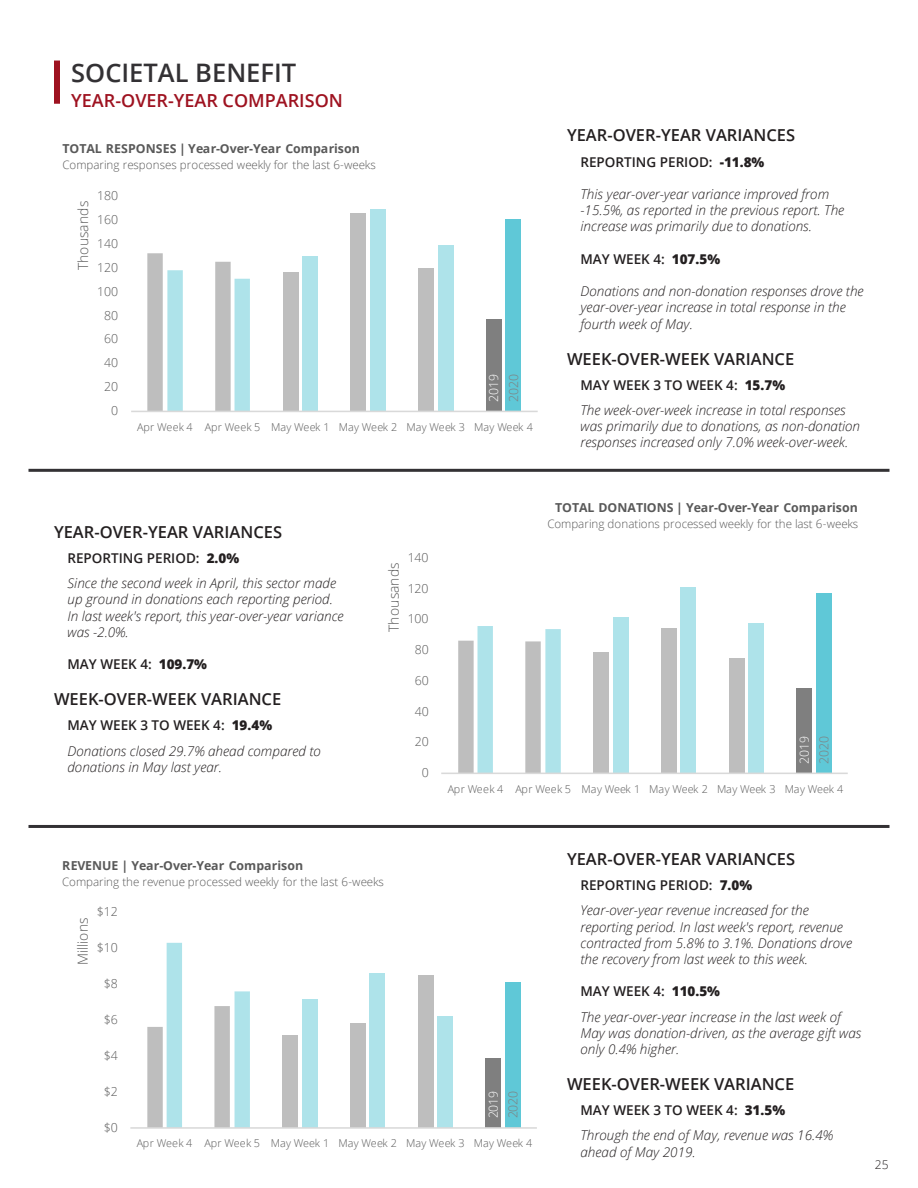
<style>
.page{position:relative;width:918px;height:1188px;background:#fff}
.page>*{position:absolute;margin:0;border:0;box-sizing:border-box;transform-origin:0 0}
.Page_Header_-_Black{font:600 25.5px "Open Sans";color:#333134}
.Blue_Text_-_Align_Le{font:600 18px "Open Sans";color:#9e1220}
.t1{font:600 16.5px "Open Sans";color:#231f20}
.t2{font:300 13.95px "Open Sans";letter-spacing:.02em;color:#595959}
.t3{font:300 13.95px "Open Sans";letter-spacing:-.005em;color:#595959}
.t4{font:italic 300 13.5px/16.2px "Open Sans";color:#231f20}
.t5{font:600 13.5px "Open Sans";color:#231f20}
.t6{font:700 12.3px "Open Sans";color:#595959}
.t7{font:300 12.3px "Open Sans";letter-spacing:-.01em;color:#595959}
.t8{font:300 12.3px/19.6px "Open Sans";letter-spacing:-.01em;color:#fff}
.t9{font:300 12px "Open Sans";color:#231f20}
.t10{font:300 11.55px "Open Sans";color:#595959}
.t11{font:300 10.8px "Open Sans";letter-spacing:-.005em;color:#595959}
.s1{color:#7f7f7f}
.s2{font-weight:800}
</style>
<div class="page">
<div style="left:54px;top:61px;width:6px;height:43px;background:#9e1220"></div>
<hr style="left:28px;top:469px;width:862px;height:3px;background:#333134">
<hr style="left:28px;top:825px;width:862px;height:3px;background:#333134">
<div style="left:283px;top:273px;width:16px;height:138px;background:#bebebe"></div>
<div style="left:350px;top:213px;width:16px;height:198px;background:#bebebe"></div>
<div style="left:418px;top:268px;width:16px;height:143px;background:#bebebe"></div>
<div style="left:486px;top:319px;width:15px;height:92px;background:#7f7f7f"></div>
<div style="left:302px;top:256px;width:16px;height:155px;background:#aee3ea"></div>
<div style="left:370px;top:209px;width:16px;height:202px;background:#aee3ea"></div>
<div style="left:438px;top:246px;width:16px;height:165px;background:#aee3ea"></div>
<div style="left:505px;top:219px;width:16px;height:192px;background:#5fc8d7"></div>
<svg style="left:147px;top:253px;width:103px;height:158px"></svg>
<hr style="left:131px;top:411px;width:407px;height:1px;background:#d9d9d9">
<div style="left:593px;top:652px;width:16px;height:121px;background:#bebebe"></div>
<div style="left:661px;top:628px;width:16px;height:145px;background:#bebebe"></div>
<div style="left:729px;top:658px;width:15px;height:115px;background:#bebebe"></div>
<div style="left:796px;top:688px;width:16px;height:85px;background:#7f7f7f"></div>
<div style="left:613px;top:617px;width:16px;height:156px;background:#aee3ea"></div>
<div style="left:680px;top:587px;width:16px;height:186px;background:#aee3ea"></div>
<div style="left:748px;top:623px;width:16px;height:150px;background:#aee3ea"></div>
<div style="left:816px;top:594px;width:16px;height:179px;background:#5fc8d7"></div>
<svg style="left:458px;top:626px;width:103px;height:147px"></svg>
<hr style="left:441px;top:773px;width:407px;height:1px;background:#d9d9d9">
<div style="left:282px;top:1035px;width:16px;height:93px;background:#bebebe"></div>
<div style="left:350px;top:1024px;width:16px;height:104px;background:#bebebe"></div>
<div style="left:418px;top:975px;width:16px;height:153px;background:#bebebe"></div>
<div style="left:485px;top:1059px;width:16px;height:69px;background:#7f7f7f"></div>
<div style="left:302px;top:1000px;width:16px;height:128px;background:#aee3ea"></div>
<div style="left:370px;top:974px;width:15px;height:154px;background:#aee3ea"></div>
<div style="left:437px;top:1017px;width:16px;height:111px;background:#aee3ea"></div>
<div style="left:505px;top:982px;width:16px;height:146px;background:#5fc8d7"></div>
<svg style="left:147px;top:943px;width:103px;height:184px"></svg>
<hr style="left:130px;top:1127px;width:407px;height:2px;background:#d9d9d9">
<p class="Page_Header_-_Black" style="left:71px;top:55px;width:227px">SOCIETAL BENEFIT</p>
<p class="Blue_Text_-_Align_Le" style="left:71px;top:88px;width:273px">YEAR-OVER-YEAR COMPARISON</p>
<p class="t6" style="left:63px;top:140px;width:299px">TOTAL RESPONSES | Year-Over-Year Comparison</p>
<p class="t10" style="left:63px;top:157px;width:315px">Comparing responses processed weekly for the last 6-weeks</p>
<p class="t2" style="left:74px;top:270px;width:71px;rotate:-90deg">Thousands</p>
<p class="t7" style="left:97px;top:187px;width:22px">180</p>
<p class="t7" style="left:97px;top:211px;width:22px">160</p>
<p class="t7" style="left:97px;top:235px;width:22px">140</p>
<p class="t7" style="left:97px;top:259px;width:22px">120</p>
<p class="t7" style="left:97px;top:283px;width:22px">100</p>
<p class="t7" style="left:104px;top:307px;width:15px">80</p>
<p class="t7" style="left:104px;top:331px;width:15px">60</p>
<p class="t7" style="left:104px;top:354px;width:15px">40</p>
<p class="t7" style="left:104px;top:378px;width:15px">20</p>
<p class="t7" style="left:111px;top:402px;width:9px">0</p>
<p class="t8" style="left:484px;top:402px;width:29px;rotate:-90deg">2019<br><span class="s1">2020</span></p>
<p class="t11" style="left:137px;top:419px;width:397px">Apr Week 4 Apr Week 5 May Week 1 May Week 2 May Week 3 May Week 4</p>
<p class="t1" style="left:567px;top:124px;width:230px">YEAR-OVER-YEAR VARIANCES</p>
<p class="t5" style="left:580px;top:152px;width:185px">REPORTING PERIOD: <span class="s2">-11.8%</span></p>
<p class="t4" style="left:580px;top:185px;width:265px">This year-over-year variance improved from -15.5%, as reported in the previous report. The increase was primarily due to donations.</p>
<p class="t5" style="left:580px;top:250px;width:141px">MAY WEEK 4: <span class="s2">107.5%</span></p>
<p class="t4" style="left:580px;top:283px;width:285px">Donations and non-donation responses drove the year-over-year increase in total response in the fourth week of May.</p>
<p class="t1" style="left:567px;top:347px;width:229px">WEEK-OVER-WEEK VARIANCE</p>
<p class="t5" style="left:580px;top:376px;width:206px">MAY WEEK 3 TO WEEK 4: <span class="s2">15.7%</span></p>
<p class="t4" style="left:580px;top:401px;width:281px">The week-over-week increase in total responses was primarily due to donations, as non-donation responses increased only 7.0% week-over-week.</p>
<p class="t6" style="left:555px;top:499px;width:304px">TOTAL DONATIONS | Year-Over-Year Comparison</p>
<p class="t10" style="left:547px;top:516px;width:312px">Comparing donations processed weekly for the last 6-weeks</p>
<p class="t1" style="left:54px;top:520px;width:230px">YEAR-OVER-YEAR VARIANCES</p>
<p class="t5" style="left:68px;top:549px;width:173px">REPORTING PERIOD: <span class="s2">2.0%</span></p>
<p class="t4" style="left:68px;top:575px;width:278px">Since the second week in April, this sector made up ground in donations each reporting period.<br>In last week's report, this year-over-year variance was -2.0%.</p>
<p class="t5" style="left:68px;top:655px;width:141px">MAY WEEK 4: <span class="s2">109.7%</span></p>
<p class="t1" style="left:54px;top:688px;width:229px">WEEK-OVER-WEEK VARIANCE</p>
<p class="t5" style="left:68px;top:716px;width:206px">MAY WEEK 3 TO WEEK 4: <span class="s2">19.4%</span></p>
<p class="t4" style="left:68px;top:742px;width:255px">Donations closed 29.7% ahead compared to donations in May last year.</p>
<p class="t8" style="left:794px;top:764px;width:29px;rotate:-90deg">2019<br><span class="s1">2020</span></p>
<p class="t7" style="left:408px;top:549px;width:22px">140</p>
<p class="t2" style="left:384px;top:632px;width:71px;rotate:-90deg">Thousands</p>
<p class="t7" style="left:408px;top:580px;width:22px">120</p>
<p class="t7" style="left:408px;top:610px;width:22px">100</p>
<p class="t7" style="left:415px;top:641px;width:15px">80</p>
<p class="t7" style="left:415px;top:672px;width:15px">60</p>
<p class="t7" style="left:415px;top:703px;width:15px">40</p>
<p class="t7" style="left:415px;top:733px;width:15px">20</p>
<p class="t7" style="left:422px;top:764px;width:9px">0</p>
<p class="t11" style="left:448px;top:781px;width:397px">Apr Week 4 Apr Week 5 May Week 1 May Week 2 May Week 3 May Week 4</p>
<p class="t6" style="left:62px;top:856px;width:243px">REVENUE | Year-Over-Year Comparison</p>
<p class="t10" style="left:62px;top:874px;width:323px">Comparing the revenue processed weekly for the last 6-weeks</p>
<p class="t3" style="left:73px;top:965px;width:50px;rotate:-90deg">Millions</p>
<p class="t7" style="left:97px;top:904px;width:22px">$12</p>
<p class="t7" style="left:97px;top:939px;width:22px">$10</p>
<p class="t7" style="left:104px;top:975px;width:15px">$8</p>
<p class="t7" style="left:104px;top:1011px;width:15px">$6</p>
<p class="t7" style="left:104px;top:1047px;width:15px">$4</p>
<p class="t7" style="left:104px;top:1083px;width:15px">$2</p>
<p class="t7" style="left:104px;top:1119px;width:15px">$0</p>
<p class="t8" style="left:483px;top:1118px;width:29px;rotate:-90deg">2019<br><span class="s1">2020</span></p>
<p class="t11" style="left:137px;top:1136px;width:397px">Apr Week 4 Apr Week 5 May Week 1 May Week 2 May Week 3 May Week 4</p>
<p class="t1" style="left:567px;top:848px;width:230px">YEAR-OVER-YEAR VARIANCES</p>
<p class="t5" style="left:580px;top:876px;width:173px">REPORTING PERIOD: <span class="s2">7.0%</span></p>
<p class="t4" style="left:580px;top:902px;width:273px">Year-over-year revenue increased for the reporting period. In last week's report, revenue contracted from 5.8% to 3.1%. Donations drove the recovery from last week to this week.</p>
<p class="t5" style="left:580px;top:982px;width:141px">MAY WEEK 4: <span class="s2">110.5%</span></p>
<p class="t4" style="left:580px;top:1008px;width:282px">The year-over-year increase in the last week of<br>May was donation-driven, as the average gift was only 0.4% higher.</p>
<p class="t1" style="left:567px;top:1073px;width:229px">WEEK-OVER-WEEK VARIANCE</p>
<p class="t5" style="left:580px;top:1101px;width:206px">MAY WEEK 3 TO WEEK 4: <span class="s2">31.5%</span></p>
<p class="t4" style="left:580px;top:1127px;width:254px">Through the end of May, revenue was 16.4% ahead of May 2019.</p>
<p class="t9" style="left:875px;top:1157px;width:15px">25</p>
</div>
